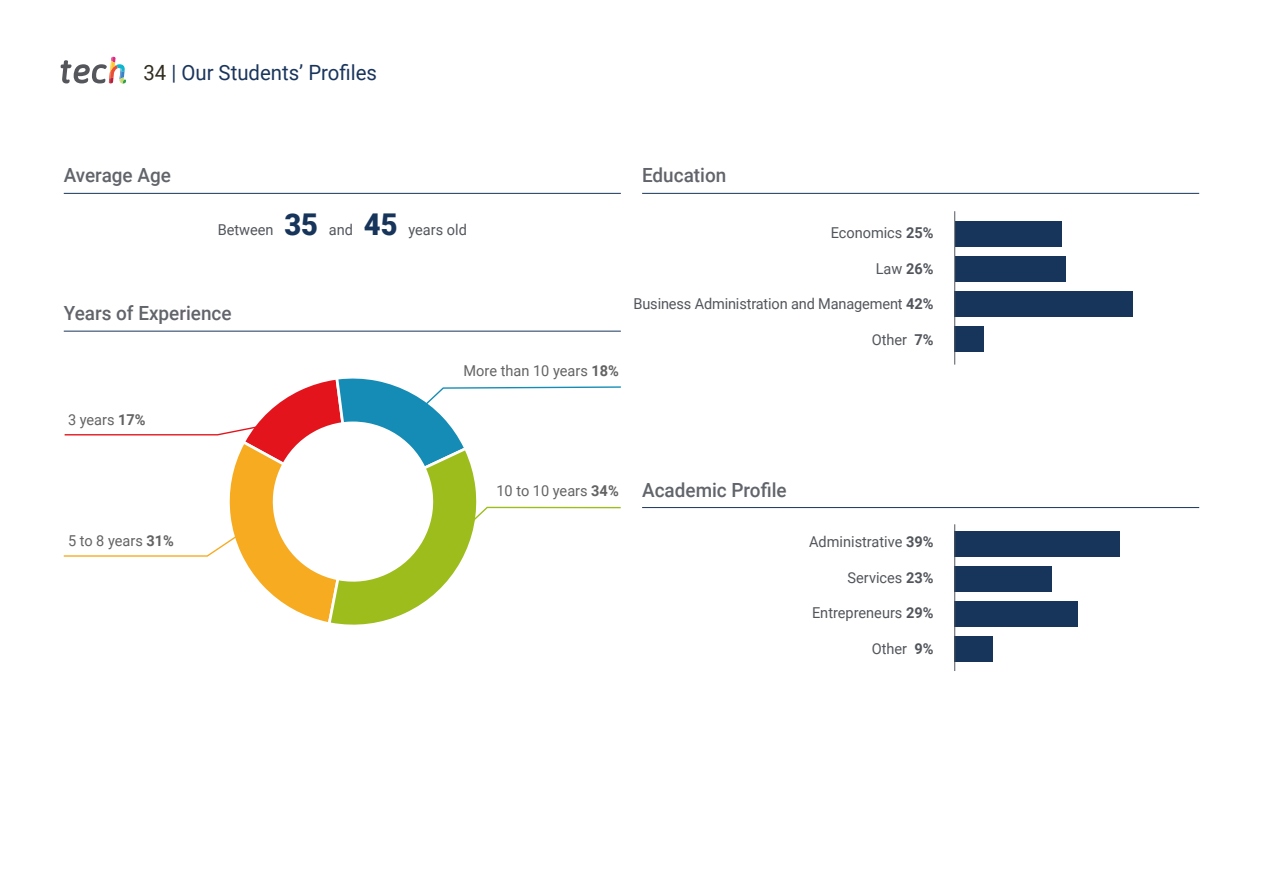
<style>
.page{position:relative;width:1263px;height:893px;background:#fff}
.page>*{position:absolute;margin:0;border:0;box-sizing:border-box;transform-origin:0 0}
.t1{font:21px "Roboto";color:#1a355c}
.t2{font:500 19.5px "Roboto";color:#61646a}
.t3{font:15px "Roboto";color:#52555b}
.t4{font:15px "Roboto";color:#636363}
.s1{color:#312e20}
.s2{font-weight:900;font-size:30px;color:#17355b}
.s3{font-weight:700}
</style>
<div class="page">
<svg style="left:61px;top:57px;width:65px;height:27px"></svg>
<hr style="left:64px;top:193px;width:557px;height:1px;background:#17355b">
<hr style="left:64px;top:331px;width:557px;height:1px;background:#17355b">
<svg style="left:64px;top:378px;width:557px;height:247px"></svg>
<hr style="left:642px;top:193px;width:557px;height:1px;background:#17355b">
<div style="left:955px;top:222px;width:106px;height:25px;background:#17355b"></div>
<div style="left:955px;top:256px;width:110px;height:26px;background:#17355b"></div>
<div style="left:954px;top:291px;width:179px;height:26px;background:#17355b"></div>
<div style="left:954px;top:326px;width:30px;height:26px;background:#17355b"></div>
<hr style="left:954px;top:211px;width:1px;height:154px;background:#52555b">
<div style="left:954px;top:566px;width:98px;height:26px;background:#17355b"></div>
<hr style="left:642px;top:507px;width:557px;height:1px;background:#17355b">
<div style="left:954px;top:532px;width:166px;height:25px;background:#17355b"></div>
<div style="left:954px;top:601px;width:123px;height:26px;background:#17355b"></div>
<div style="left:955px;top:636px;width:38px;height:26px;background:#17355b"></div>
<hr style="left:954px;top:524px;width:1px;height:147px;background:#52555b">
<h1 class="t1" style="left:144px;top:57px;width:235px"><span class="s1">34</span> | Our Students’ Profiles</h1>
<h2 class="t2" style="left:64px;top:161px;width:109px">Average Age</h2>
<p class="t3" style="left:218px;top:219px;width:251px">Between <span class="s2">35</span> and <span class="s2">45</span> years old</p>
<h2 class="t2" style="left:64px;top:300px;width:169px">Years of Experience</h2>
<p class="t4" style="left:68px;top:409px;width:79px">3 years <span class="s3">17%</span></p>
<p class="t4" style="left:464px;top:360px;width:157px">More than 10 years <span class="s3">18%</span></p>
<h2 class="t2" style="left:642px;top:161px;width:86px">Education</h2>
<p class="t3" style="left:831px;top:222px;width:104px">Economics <span class="s3">25%</span></p>
<p class="t3" style="left:876px;top:258px;width:59px">Law <span class="s3">26%</span></p>
<p class="t3" style="left:633px;top:293px;width:301px">Business Administration and Management <span class="s3">42%</span></p>
<p class="t3" style="left:872px;top:329px;width:63px">Other <span class="s3">7%</span></p>
<p class="t4" style="left:68px;top:530px;width:107px">5 to 8 years <span class="s3">31%</span></p>
<p class="t4" style="left:496px;top:480px;width:124px">10 to 10 years <span class="s3">34%</span></p>
<h2 class="t2" style="left:642px;top:476px;width:146px">Academic Profile</h2>
<p class="t3" style="left:809px;top:531px;width:126px">Administrative <span class="s3">39%</span></p>
<p class="t3" style="left:848px;top:567px;width:87px">Services <span class="s3">23%</span></p>
<p class="t3" style="left:812px;top:602px;width:123px">Entrepreneurs <span class="s3">29%</span></p>
<p class="t3" style="left:872px;top:638px;width:63px">Other <span class="s3">9%</span></p>
</div>
